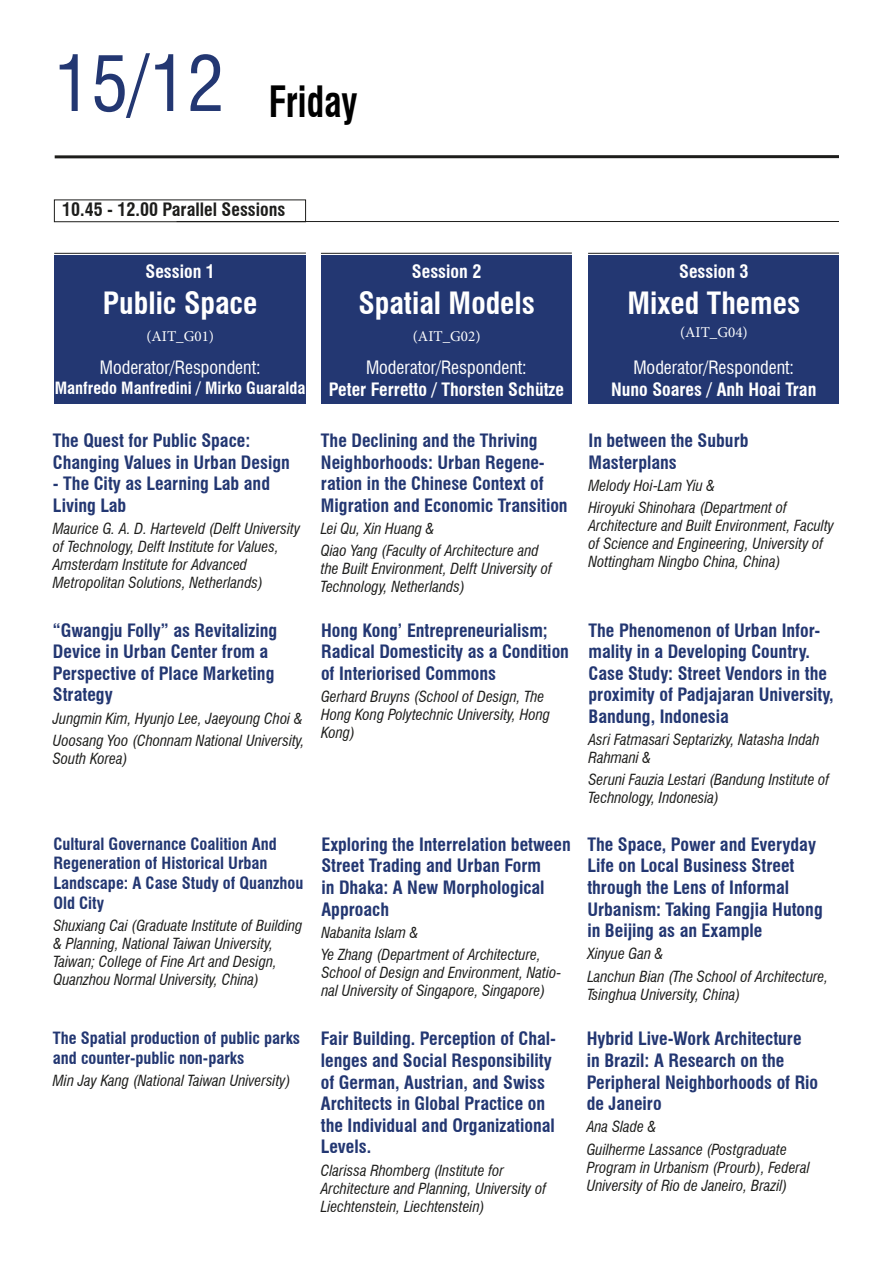
<style>
.page{position:relative;width:893px;height:1263px;background:#fff}
.page>*{position:absolute;margin:0;border:0;box-sizing:border-box;transform-origin:0 0}
.t1{font:condensed 75px "Swiss 721 BT";color:#233772}
.t2{font:700 condensed 42.15px "Swiss 721 BT";color:#000;scale:.85 1}
.t3{font:700 condensed 30px "Swiss 721 BT";color:#fff}
.t4{font:700 condensed 18px/21.6px "Swiss 721 BT";color:#233772}
.t5{font:700 condensed 18px "Swiss 721 BT";color:#fff}
.t6{font:condensed 18px "Swiss 721 BT";color:#fff}
.t7{font:700 condensed 18px "Swiss 721 BT";color:#1d1d1b}
.t8{font:700 condensed 16.5px/19.8px "Swiss 721 BT";color:#233772}
.t9{font:700 condensed 16.5px "Swiss 721 BT";color:#fff}
.t10{font:italic condensed 15px/18px "Swiss 721 BT";color:#1d1d1b}
.t11{font:15px "Minion Pro";color:#fff}
</style>
<div class="page">
<div style="left:54px;top:200px;width:252px;height:22px;border:1px solid #1d1d1b"></div>
<hr style="left:55px;top:155px;width:784px;height:3px;background:#1d1d1b">
<div style="left:54px;top:255px;width:252px;height:149px;background:#233772"></div>
<hr style="left:54px;top:253px;width:252px;height:1px;background:#1d1d1b">
<div style="left:321px;top:255px;width:251px;height:149px;background:#233772"></div>
<hr style="left:321px;top:253px;width:251px;height:1px;background:#1d1d1b">
<div style="left:588px;top:255px;width:251px;height:149px;background:#233772"></div>
<hr style="left:588px;top:253px;width:251px;height:1px;background:#1d1d1b">
<hr style="left:177px;top:221px;width:662px;height:1px;background:#1d1d1b">
<p class="t1" style="left:54px;top:39px;width:172px">15/12</p>
<p class="t2" style="left:269px;top:77px;width:106px">Friday</p>
<p class="t7" style="left:62px;top:199px;width:225px">10.45 - 12.00 Parallel Sessions</p>
<p class="t5" style="left:146px;top:261px;width:71px">Session 1</p>
<p class="t3" style="left:103px;top:286px;width:156px">Public Space</p>
<p class="t11" style="left:146px;top:326px;width:69px">(AIT_G01)</p>
<p class="t6" style="left:100px;top:357px;width:162px">Moderator/Respondent:</p>
<p class="t9" style="left:55px;top:378px;width:252px">Manfredo Manfredini / Mirko Guaralda</p>
<p class="t4" style="left:53px;top:430px;width:199px">The Quest for Public Space:</p>
<p class="t4" style="left:53px;top:451px;width:238px">Changing Values in Urban Design</p>
<p class="t4" style="left:53px;top:473px;width:219px">- The City as Learning Lab and<br>Living Lab</p>
<p class="t10" style="left:53px;top:520px;width:249px">Maurice G. A. D. Harteveld (Delft University of Technology, Delft Institute for Values, Amsterdam Institute for Advanced Metropolitan Solutions, Netherlands)</p>
<p class="t4" style="left:53px;top:619px;width:226px">“Gwangju Folly” as Revitalizing<br>Device in Urban Center from a<br>Perspective of Place Marketing<br>Strategy</p>
<p class="t10" style="left:53px;top:709px;width:251px">Jungmin Kim, Hyunjo Lee, Jaeyoung Choi &amp;</p>
<p class="t10" style="left:53px;top:731px;width:253px">Uoosang Yoo (Chonnam National University,<br>South Korea)</p>
<p class="t5" style="left:412px;top:261px;width:71px">Session 2</p>
<p class="t3" style="left:358px;top:286px;width:178px">Spatial Models</p>
<p class="t11" style="left:413px;top:326px;width:69px">(AIT_G02)</p>
<p class="t6" style="left:366px;top:357px;width:162px">Moderator/Respondent:</p>
<p class="t5" style="left:329px;top:379px;width:237px">Peter Ferretto / Thorsten Schütze</p>
<p class="t4" style="left:321px;top:430px;width:248px">The Declining and the Thriving<br>Neighborhoods: Urban Regene&shy;ration in the Chinese Context of<br>Migration and Economic Transition</p>
<p class="t10" style="left:321px;top:520px;width:115px">Lei Qu, Xin Huang &amp;</p>
<p class="t10" style="left:321px;top:542px;width:232px">Qiao Yang (Faculty of Architecture and the Built Environment, Delft University of<br>Technology, Netherlands)</p>
<p class="t4" style="left:321px;top:619px;width:249px">Hong Kong’ Entrepreneurialism;<br>Radical Domesticity as a Condition of Interiorised Commons</p>
<p class="t10" style="left:321px;top:687px;width:231px">Gerhard Bruyns (School of Design, The<br>Hong Kong Polytechnic University, Hong<br>Kong)</p>
<p class="t8" style="left:53px;top:834px;width:251px">Cultural Governance Coalition And<br>Regeneration of Historical Urban<br>Landscape: A Case Study of Quanzhou<br>Old City</p>
<p class="t10" style="left:53px;top:917px;width:251px">Shuxiang Cai (Graduate Institute of Building &amp; Planning, National Taiwan University, Taiwan; College of Fine Art and Design, Quanzhou Normal University, China)</p>
<p class="t8" style="left:53px;top:1028px;width:249px">The Spatial production of public parks and counter-public non-parks</p>
<p class="t10" style="left:53px;top:1072px;width:239px">Min Jay Kang (National Taiwan University)</p>
<p class="t4" style="left:321px;top:833px;width:251px">Exploring the Interrelation between<br>Street Trading and Urban Form<br>in Dhaka: A New Morphological<br>Approach</p>
<p class="t10" style="left:321px;top:923px;width:99px">Nabanita Islam &amp;</p>
<p class="t10" style="left:321px;top:946px;width:242px">Ye Zhang (Department of Architecture,<br>School of Design and Environment, Natio&shy;nal University of Singapore, Singapore)</p>
<p class="t4" style="left:321px;top:1028px;width:237px">Fair Building. Perception of Chal&shy;lenges and Social Responsibility of German, Austrian, and Swiss<br>Architects in Global Practice on the Individual and Organizational<br>Levels.</p>
<p class="t10" style="left:321px;top:1161px;width:227px">Clarissa Rhomberg (Institute for<br>Architecture and Planning, University of<br>Liechtenstein, Liechtenstein)</p>
<p class="t5" style="left:679px;top:261px;width:71px">Session 3</p>
<p class="t3" style="left:627px;top:286px;width:174px">Mixed Themes</p>
<p class="t11" style="left:680px;top:322px;width:69px">(AIT_G04)</p>
<p class="t6" style="left:633px;top:357px;width:162px">Moderator/Respondent:</p>
<p class="t5" style="left:611px;top:379px;width:207px">Nuno Soares / Anh Hoai Tran</p>
<p class="t4" style="left:588px;top:430px;width:161px">In between the Suburb<br>Masterplans</p>
<p class="t10" style="left:588px;top:476px;width:128px">Melody Hoi-Lam Yiu &amp;</p>
<p class="t10" style="left:588px;top:499px;width:247px">Hiroyuki Shinohara (Department of Architecture and Built Environment, Faculty of Science and Engineering, University of Nottingham Ningbo China, China)</p>
<p class="t4" style="left:588px;top:619px;width:247px">The Phenomenon of Urban Infor&shy;mality in a Developing Country.<br>Case Study: Street Vendors in the proximity of Padjajaran University,<br>Bandung, Indonesia</p>
<p class="t10" style="left:588px;top:731px;width:233px">Asri Fatmasari Septarizky, Natasha Indah<br>Rahmani &amp;</p>
<p class="t10" style="left:588px;top:771px;width:242px">Seruni Fauzia Lestari (Bandung Institute of<br>Technology, Indonesia)</p>
<p class="t4" style="left:587px;top:833px;width:237px">The Space, Power and Everyday<br>Life on Local Business Street through the Lens of Informal<br>Urbanism: Taking Fangjia Hutong in Beijing as an Example</p>
<p class="t10" style="left:587px;top:945px;width:78px">Xinyue Gan &amp;</p>
<p class="t10" style="left:587px;top:967px;width:242px">Lanchun Bian (The School of Architecture,<br>Tsinghua University, China)</p>
<p class="t4" style="left:587px;top:1028px;width:233px">Hybrid Live-Work Architecture in Brazil: A Research on the<br>Peripheral Neighborhoods of Rio de Janeiro</p>
<p class="t10" style="left:587px;top:1118px;width:71px">Ana Slade &amp;</p>
<p class="t10" style="left:587px;top:1140px;width:225px">Guilherme Lassance (Postgraduate<br>Program in Urbanism (Prourb), Federal<br>University of Rio de Janeiro, Brazil)</p>
</div>
